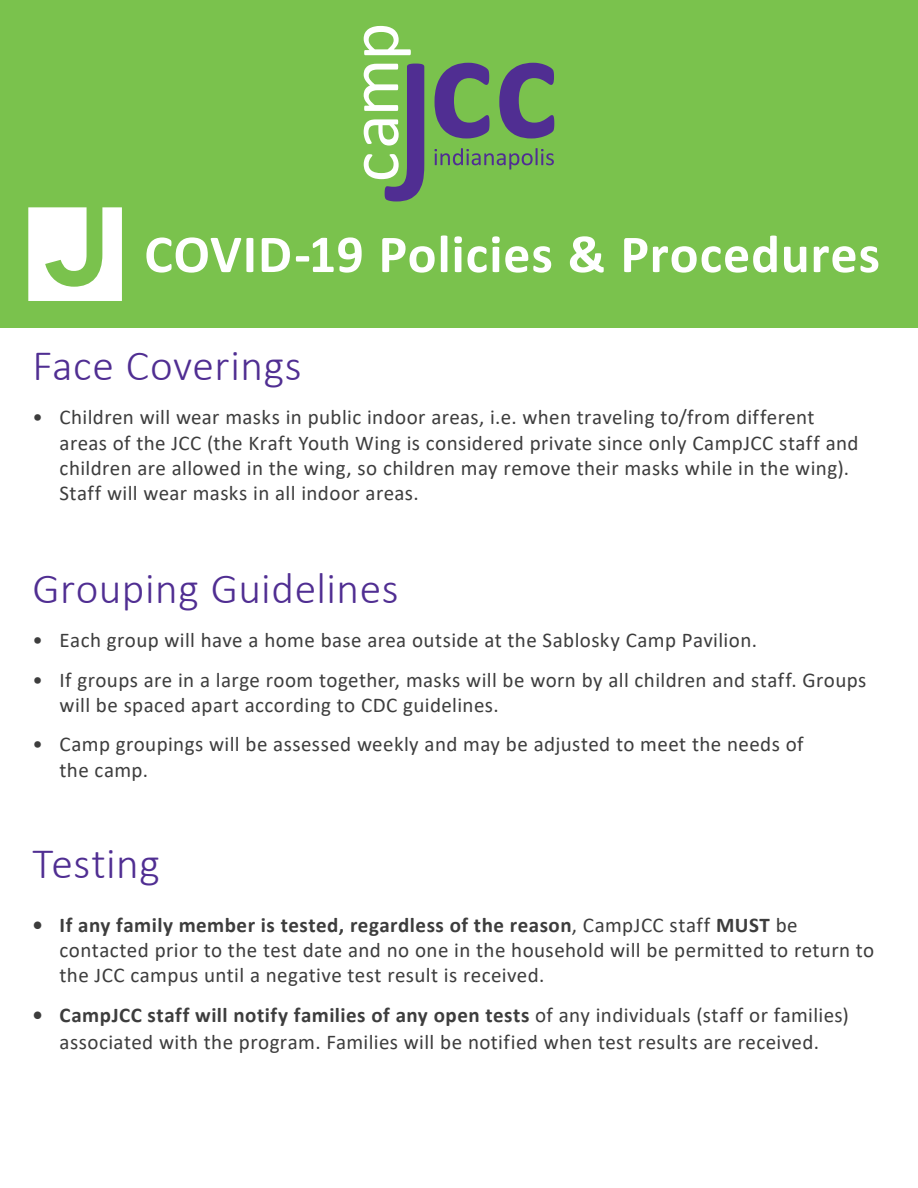
<style>
.page{position:relative;width:918px;height:1188px;background:#fff}
.page>*{position:absolute;margin:0;border:0;box-sizing:border-box;transform-origin:0 0}
.Body_Copy{font:700 53.85px "Calibri";letter-spacing:.015em;color:#fff}
.t1{font:300 43.5px "Calibri";letter-spacing:.01em;color:#502e92}
.t2{font:21px/25.2px "Calibri";letter-spacing:.02em;color:#3d3d3d}
.s1{font-weight:700}
</style>
<div class="page">
<div style="left:0;top:0;width:918px;height:327px;background:#7ac24d"></div>
<svg style="left:28px;top:207px;width:94px;height:94px"></svg>
<svg style="left:364px;top:26px;width:47px;height:29px"></svg>
<svg style="left:435px;top:148px;width:119px;height:22px"></svg>
<svg style="left:364px;top:64px;width:60px;height:137px"></svg>
<svg style="left:435px;top:63px;width:55px;height:75px"></svg>
<svg style="left:499px;top:63px;width:55px;height:75px"></svg>
<p class="Body_Copy" style="left:144px;top:216px;width:737px">COVID-19 Policies &amp; Procedures</p>
<p class="t1" style="left:33px;top:339px;width:271px">Face Coverings</p>
<p class="t2" style="left:60px;top:404px;width:800px;text-indent:-27px">• Children will wear masks in public indoor areas, i.e. when traveling to/from different areas of the JCC (the Kraft Youth Wing is considered private since only CampJCC staff and children are allowed in the wing, so children may remove their masks while in the wing).<br>Staff will wear masks in all indoor areas.</p>
<p class="t1" style="left:33px;top:562px;width:367px">Grouping Guidelines</p>
<p class="t2" style="left:33px;top:627px;width:726px">• Each group will have a home base area outside at the Sablosky Camp Pavilion.</p>
<p class="t2" style="left:60px;top:667px;width:808px;text-indent:-27px">• If groups are in a large room together, masks will be worn by all children and staff. Groups will be spaced apart according to CDC guidelines.</p>
<p class="t2" style="left:60px;top:731px;width:745px;text-indent:-27px">• Camp groupings will be assessed weekly and may be adjusted to meet the needs of the camp.</p>
<p class="t1" style="left:33px;top:836px;width:129px">Testing</p>
<p class="t2" style="left:60px;top:912px;width:816px;text-indent:-27px"><span class="s1">• If any family member is tested, regardless of the reason</span>, CampJCC staff <span class="s1">MUST</span> be contacted prior to the test date and no one in the household will be permitted to return to the JCC campus until a negative test result is received.</p>
<p class="t2" style="left:33px;top:1001px;width:818px;line-height:27px;text-align:center"><span class="s1">• CampJCC staff will notify families of any open tests</span> of any individuals (staff or families) associated with the program. Families will be notified when test results are received.</p>
</div>
